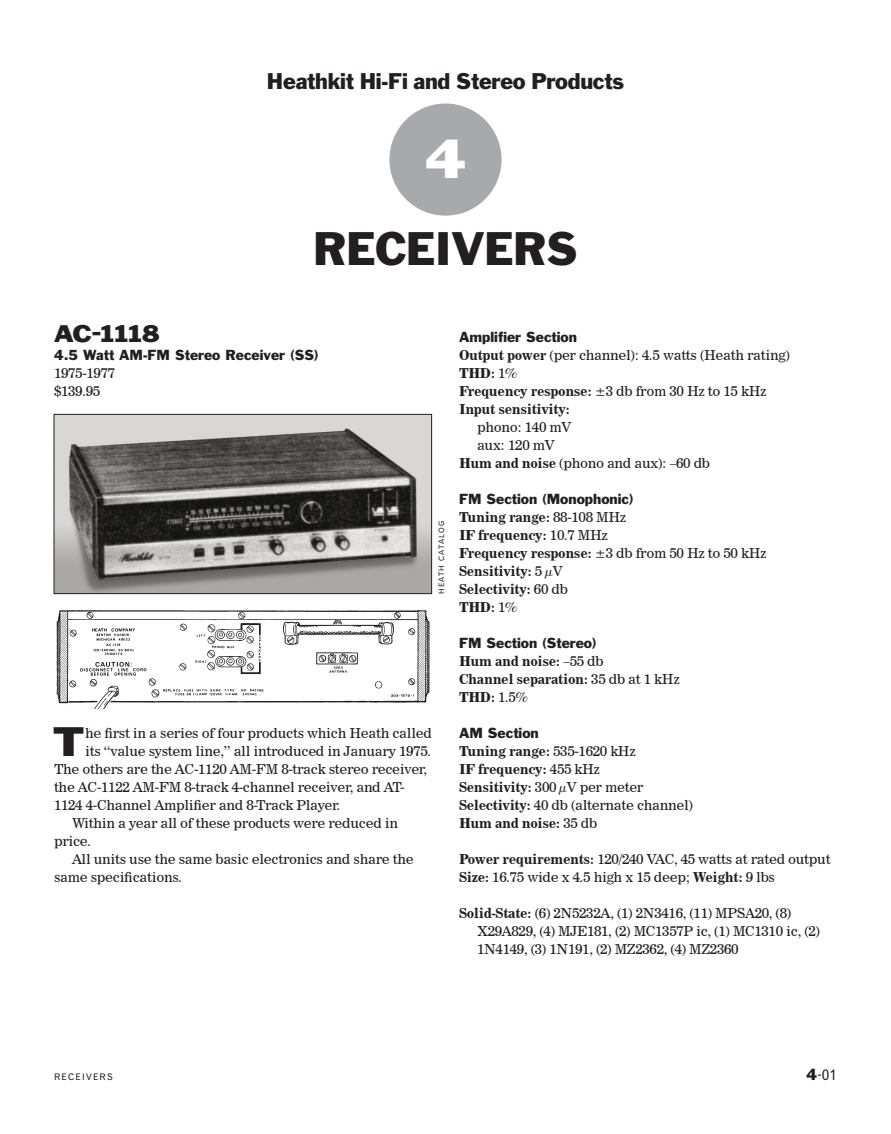
<style>
.page{position:relative;width:891px;height:1134px;background:#fff}
.page>*{position:absolute;margin:0;border:0;box-sizing:border-box;transform-origin:0 0}
.t1{font:expanded 48px "OL Franklin";color:#fff}
.t2{font:43.5px "Franklin Gothic";letter-spacing:-.01em;color:#231f20}
.t3{font:expanded 36px "OL Franklin";color:#231f20}
.t4{font:21px "Franklin Gothic";letter-spacing:-.01em;color:#231f20}
.t5{font:expanded 21px "OL Franklin";letter-spacing:.035em;color:#231f20}
.t6{font:15px "Gothic 720 BT Roman B";color:#231f20}
.t7{font:13.5px/18px "News 705 BT Roman B";letter-spacing:-.03em;color:#231f20}
.t8{font:13.5px/18px "News 705 BT Bold B";letter-spacing:-.03em;color:#231f20}
.t9{font:13.5px/18px "Franklin Gothic";color:#231f20}
.t10{font:9px "Gothic 720 BT Roman B";letter-spacing:.14em;color:#231f20}
.t11{font:7.5px "Gothic 720 BT Roman B";letter-spacing:.14em;color:#231f20}
.s1{font-family:"News 705 BT Roman B"}
.s2{font-family:"News 705 BT Bold B"}
.s3{font-family:"Franklin Gothic"}
</style>
<div class="page">
<div style="left:389px;top:104px;width:113px;height:112px;background:#a8a9ad;border-radius:50%"></div>
<img style="left:56px;top:416px;width:374px;height:176px">
<div style="left:54px;top:414px;width:378px;height:180px;border:1px solid #231f20"></div>
<img style="left:56px;top:610px;width:374px;height:99px">
<p class="t4" style="left:267px;top:68px;width:359px">Heathkit Hi-Fi and Stereo Products</p>
<p class="t1" style="left:425px;top:123px;width:42px">4</p>
<p class="t2" style="left:313px;top:220px;width:266px">RECEIVERS</p>
<p class="t5" style="left:54px;top:318px;width:107px">AC-1118</p>
<p class="t9" style="left:54px;top:346px;width:266px">4.5 Watt AM-FM Stereo Receiver (SS)<br><span class="s1">1975-1977<br>$139.95</span></p>
<p class="t11" style="left:437px;top:594px;width:74px;rotate:-90deg">heath catalog</p>
<p class="t3" style="left:54px;top:715px;width:32px">T</p>
<p class="t7" style="left:85px;top:724px;width:348px">he first in a series of four products which Heath called</p>
<p class="t7" style="left:85px;top:742px;width:348px">its “value system line,” all introduced in January 1975.</p>
<p class="t7" style="left:54px;top:760px;width:375px">The others are the AC-1120 AM-FM 8-track stereo receiver,</p>
<p class="t7" style="left:54px;top:778px;width:352px">the AC-1122 AM-FM 8-track 4-channel receiver, and AT-</p>
<p class="t7" style="left:54px;top:796px;width:288px">1124 4-Channel Amplifier and 8-Track Player.</p>
<p class="t7" style="left:72px;top:814px;width:328px">Within a year all of these products were reduced in</p>
<p class="t7" style="left:54px;top:832px;width:39px">price.</p>
<p class="t7" style="left:72px;top:850px;width:343px">All units use the same basic electronics and share the</p>
<p class="t7" style="left:54px;top:868px;width:130px">same specifications.</p>
<p class="t9" style="left:459px;top:328px;width:120px">Amplifier Section</p>
<p class="t7" style="left:459px;top:346px;width:332px"><span class="s2">Output power</span> (per channel): 4.5 watts (Heath rating)</p>
<p class="t8" style="left:459px;top:364px;width:60px">THD: <span class="s1">1%</span></p>
<p class="t7" style="left:459px;top:382px;width:309px"><span class="s2">Frequency response:</span> ±3 db from 30 Hz to 15 kHz</p>
<p class="t8" style="left:459px;top:400px;width:112px">Input sensitivity:</p>
<p class="t7" style="left:477px;top:418px;width:96px">phono: 140 mV</p>
<p class="t7" style="left:477px;top:436px;width:79px">aux: 120 mV</p>
<p class="t7" style="left:459px;top:454px;width:253px"><span class="s2">Hum and noise</span> (phono and aux): –60 db</p>
<p class="t8" style="left:459px;top:490px;width:309px"><span class="s3">FM Section (Monophonic)<br></span>Tuning range: <span class="s1">88-108 MHz<br></span>IF frequency: <span class="s1">10.7 MHz<br></span>Frequency response: <span class="s1">±3 db from 50 Hz to 50 kHz<br></span>Sensitivity: <span class="s1">5 µV<br></span>Selectivity: <span class="s1">60 db<br></span>THD: <span class="s1">1%</span></p>
<p class="t8" style="left:459px;top:634px;width:222px"><span class="s3">FM Section (Stereo)<br></span>Hum and noise: <span class="s1">–55 db<br></span>Channel separation: <span class="s1">35 db at 1 kHz<br></span>THD: <span class="s1">1.5%</span></p>
<p class="t8" style="left:459px;top:724px;width:236px"><span class="s3">AM Section<br></span>Tuning range: <span class="s1">535-1620 kHz<br></span>IF frequency: <span class="s1">455 kHz<br></span>Sensitivity: <span class="s1">300 µV per meter<br></span>Selectivity: <span class="s1">40 db (alternate channel)<br></span>Hum and noise: <span class="s1">35 db</span></p>
<p class="t7" style="left:459px;top:850px;width:373px"><span class="s2">Power requirements:</span> 120/240 VAC, 45 watts at rated output<br><span class="s2">Size:</span> 16.75 wide x 4.5 high x 15 deep; <span class="s2">Weight:</span> 9 lbs</p>
<p class="t7" style="left:477px;top:904px;width:345px;text-indent:-18px"><span class="s2">Solid-State:</span> (6) 2N5232A, (1) 2N3416, (11) MPSA20, (8)<br>X29A829, (4) MJE181, (2) MC1357P ic, (1) MC1310 ic, (2)<br>1N4149, (3) 1N191, (2) MZ2362, (4) MZ2360</p>
<p class="t10" style="left:54px;top:1071px;width:61px">RECEIVERS</p>
<p class="t6" style="left:807px;top:1065px;width:32px"><span class="s3">4</span>-01</p>
</div>
